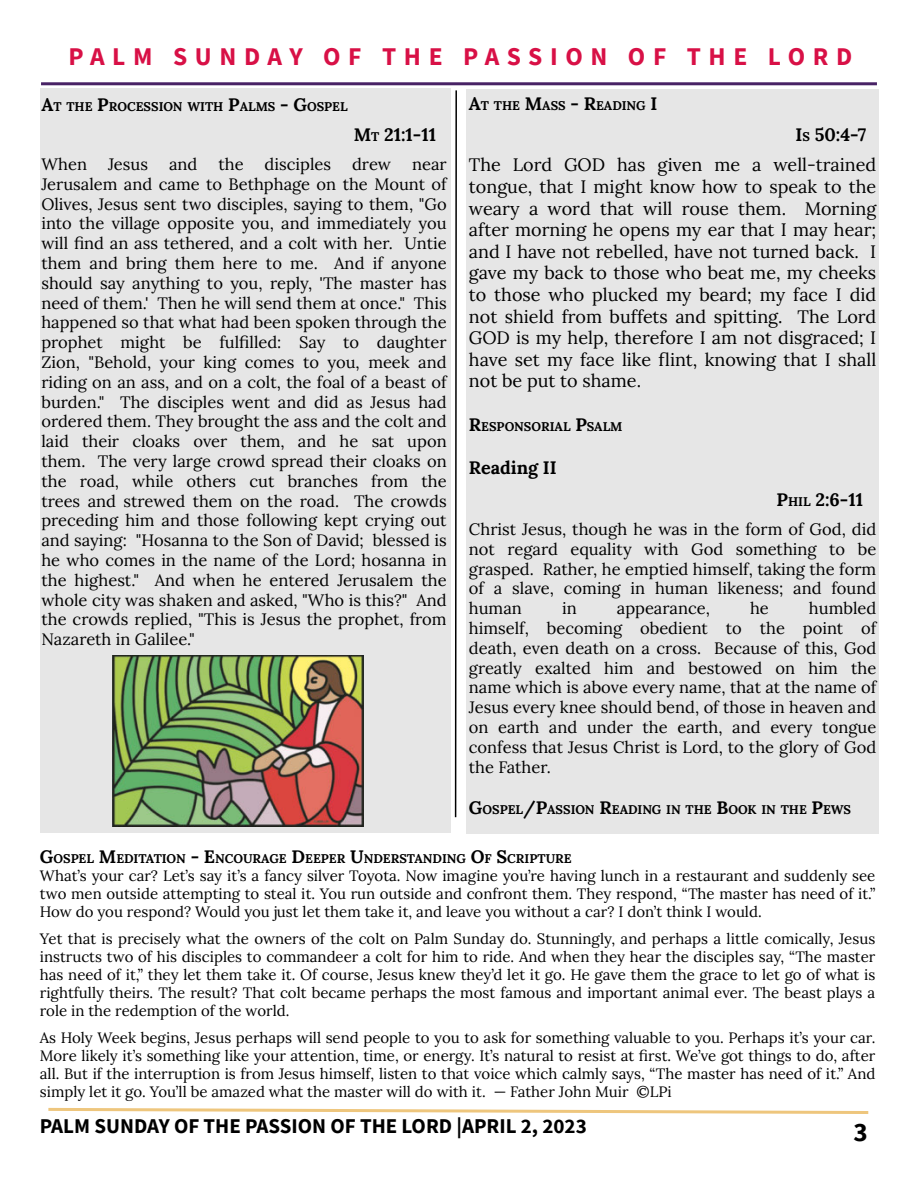
<style>
.page{position:relative;width:918px;height:1188px;background:#fff}
.page>*{position:absolute;margin:0;border:0;box-sizing:border-box;transform-origin:0 0}
.Page_Numbers{font:700 27px "Source Sans Pro";color:#000}
.Page_Title_-_Odds{font:700 25.5px "Source Sans Pro";letter-spacing:.3em;color:#d81046}
.Page_Footer_-_Odds{font:700 21px "Source Sans Pro";color:#000}
.Body_Copy{font:18px/21.6px "Whwgmt Lora";color:#000;text-align:justify}
.Body_Copy-2{font:700 18px "Rxmclb Lora";color:#000}
.Body_Copy-3{font:700 18px "Lora";color:#000}
.Body_Copy-4{font:16.5px/19.8px "Dthbdr Lora";color:#000;text-align:justify}
.Body_Copy-5{font:16.5px "Whwgmt Lora";color:#000}
.Body_Copy-6{font:15px/18px "Whwgmt Lora";color:#000;text-align:justify}
.Body_Copy-7{font:15px/18px "Dthbdr Lora";color:#000;text-align:justify}
.Body_Copy-8{font:700 12.6px "Rxmclb Lora";color:#000}
.Body_Copy-9{font:700 12.6px "Ftptrc Lora";color:#000}
.s1{font-size:18px}
.s2{font-size:12.6px}
.s3{font-family:"Dthbdr Lora"}
.s4{font-family:"Whwgmt Lora"}
</style>
<div class="page">
<div style="left:40px;top:88px;width:411px;height:744px;background:#e6e6e6"></div>
<hr style="left:41px;top:82px;width:836px;height:3px;background:#482265">
<svg style="left:48px;top:1107px;width:821px;height:7px"></svg>
<svg style="left:454px;top:90px;width:3px;height:728px"></svg>
<img style="left:112px;top:656px;width:252px;height:170px">
<div style="left:466px;top:89px;width:412px;height:744px;background:#e6e6e6"></div>
<p class="Page_Title_-_Odds" style="left:68px;top:39px;width:785px">PALM SUNDAY OF THE PASSION OF THE LORD</p>
<p class="Body_Copy-8" style="left:41px;top:97px;width:77px"><span class="s1">A</span>T THE <span class="s1">P</span>ROCESSION</p>
<p class="Body_Copy-8" style="left:187px;top:97px;width:154px">WITH <span class="s1">P</span>ALMS <span class="s1">- G</span>OSPEL</p>
<p class="Body_Copy-2" style="left:354px;top:121px;width:84px">M<span class="s2">T</span> 21:1-11</p>
<p class="Body_Copy-5" style="left:41px;top:152px;width:47px">When</p>
<p class="Body_Copy-5" style="left:108px;top:152px;width:41px">Jesus</p>
<p class="Body_Copy-5" style="left:169px;top:152px;width:30px">and</p>
<p class="Body_Copy-5" style="left:218px;top:152px;width:27px">the</p>
<p class="Body_Copy-5" style="left:265px;top:152px;width:68px">disciples</p>
<p class="Body_Copy-5" style="left:352px;top:152px;width:40px">drew</p>
<p class="Body_Copy-8" style="left:469px;top:96px;width:137px"><span class="s1">A</span>T THE <span class="s1">M</span>ASS <span class="s1">- R</span>EADING</p>
<p class="Body_Copy-2" style="left:650px;top:90px;width:8px">I</p>
<p class="Body_Copy-2" style="left:796px;top:121px;width:72px">I<span class="s2">S</span> 50:4-7</p>
<p class="Body_Copy" style="left:469px;top:153px;width:409px">The Lord GOD has given me a well-trained tongue, that I might know how to speak to the <span class="s3">weary a word that will rouse them. Morning after morning he opens my ear that I may hear; </span>and I have not rebelled, have not turned back. I gave my back to those who beat me, my cheeks <span class="s3">to those who plucked my beard; my face I did </span>not shield from buffets and spitting. The Lord <span class="s3">GOD is my help, therefore I am not disgraced; I have set my face like flint, knowing that I shall </span>not be put to shame.</p>
<p class="Body_Copy-8" style="left:469px;top:417px;width:45px"><span class="s1">R</span>ESPONSORIAL</p>
<p class="Body_Copy-8" style="left:575px;top:417px;width:21px"><span class="s1">P</span>SAL</p>
<p class="Body_Copy-8" style="left:610px;top:417px;width:14px">M</p>
<p class="Body_Copy-3" style="left:469px;top:454px;width:89px">Reading II</p>
<p class="Body_Copy-2" style="left:777px;top:486px;width:88px">P<span class="s2">HIL</span> 2:6-11</p>
<p class="Body_Copy-4" style="left:469px;top:518px;width:409px">Christ Jesus, though he was in the form of God, did not regard equality with God something to be grasped. Rather, he emptied himself, taking the form of a slave, coming in human likeness; and found human</p>
<p class="Body_Copy-4" style="left:41px;top:153px;width:407px;text-indent:371px"><span class="s4">near </span>Jerusalem and came to Bethphage on the Mount of Olives, Jesus sent two disciples, saying to them, "Go into the village opposite you, and immediately you will find an ass tethered, and a colt with her. Untie them and bring them here to me. And if anyone should say anything to you, reply, 'The master has need of them.' Then he will send them at once." This <span class="s4">happened so that what had been spoken through the </span>prophet might be fulfilled: Say to daughter Zion, "Behold, your king comes to you, meek and riding on an ass, and on a colt, the foal of a beast of burden." The disciples went and did as Jesus had ordered them. They brought the ass and the colt and laid their cloaks over them, and he sat upon them. The very large crowd spread their cloaks on the road, while others cut branches from the trees and strewed them on the road. The crowds preceding him and those following kept crying out and saying: "Hosanna to the Son of David; blessed is he who comes in the name of the Lord; hosanna in the highest." And when he entered Jerusalem the whole city was shaken and asked, "Who is this?" And the crowds replied, "This is Jesus the prophet, from Nazareth in Galilee."</p>
<p class="Body_Copy-4" style="left:469px;top:597px;width:409px;text-indent:340px">humbled himself, becoming obedient to the point of death, even death on a cross. Because of this, God greatly exalted him and bestowed on him the name which is above every name, that at the name of Jesus every knee should bend, of those in heaven and on earth and under the earth, and every tongue confess that Jesus Christ is Lord, to the glory of God <span class="s4">the Father.</span></p>
<p class="Body_Copy-9" style="left:469px;top:800px;width:384px"><span class="s1">G</span>OSPEL<span class="s1">/P</span>ASSION <span class="s1">R</span>EADING IN THE <span class="s1">B</span>OOK IN THE <span class="s1">P</span>EWS</p>
<p class="Body_Copy-4" style="left:562px;top:597px;width:16px">in</p>
<p class="Body_Copy-4" style="left:617px;top:597px;width:95px">appearance,</p>
<p class="Body_Copy-4" style="left:750px;top:597px;width:20px">he</p>
<p class="Body_Copy-8" style="left:40px;top:849px;width:86px"><span class="s1">G</span>OSPEL <span class="s1">M</span>EDITATION</p>
<p class="Body_Copy-8" style="left:191px;top:849px;width:35px"><span class="s1">- E</span>NCOURAGE</p>
<p class="Body_Copy-8" style="left:291px;top:849px;width:82px"><span class="s1">D</span>EEPER <span class="s1">U</span>NDERSTANDING</p>
<p class="Body_Copy-8" style="left:471px;top:849px;width:77px"><span class="s1">O</span>F <span class="s1">S</span>CRIPTURE</p>
<p class="Body_Copy-7" style="left:40px;top:865px;width:837px">What’s your car? Let’s say it’s a fancy silver Toyota. Now imagine you’re having lunch in a restaurant and suddenly see <span class="s4">two men outside attempting to steal it. You run outside and confront them. They respond, “The master has need of it.” </span>How do you respond? Would you just let them take it, and leave you without a car? I don’t think I would.</p>
<p class="Body_Copy-6" style="left:40px;top:928px;width:837px">Yet that is precisely what the owners of the colt on Palm Sunday do. Stunningly, and perhaps a little comically, Jesus instructs two of his disciples to commandeer a colt for him to ride. And when they hear the disciples say, “The master has need of it,” they let them take it. Of course, Jesus knew they’d let it go. He gave them the grace to let go of what is <span class="s3">rightfully theirs. The result? That colt became perhaps the most famous and important animal ever. The beast plays a </span>role in the redemption of the world.</p>
<p class="Body_Copy-6" style="left:40px;top:1027px;width:837px">As Holy Week begins, Jesus perhaps will send people to you to ask for something valuable to you. Perhaps it’s your car.<br><span class="s3">More likely it’s something like your attention, time, or energy. It’s natural to resist at first. We’ve got things to do, after </span>all. But if the interruption is from Jesus himself, listen to that voice which calmly says, “The master has need of it.” And simply let it go. You’ll be amazed what the master will do with it. — Father John Muir ©LPi</p>
<p class="Page_Footer_-_Odds" style="left:40px;top:1111px;width:549px">PALM SUNDAY OF THE PASSION OF THE LORD |APRIL 2, 2023</p>
<p class="Page_Numbers" style="left:854px;top:1114px;width:16px">3</p>
</div>
